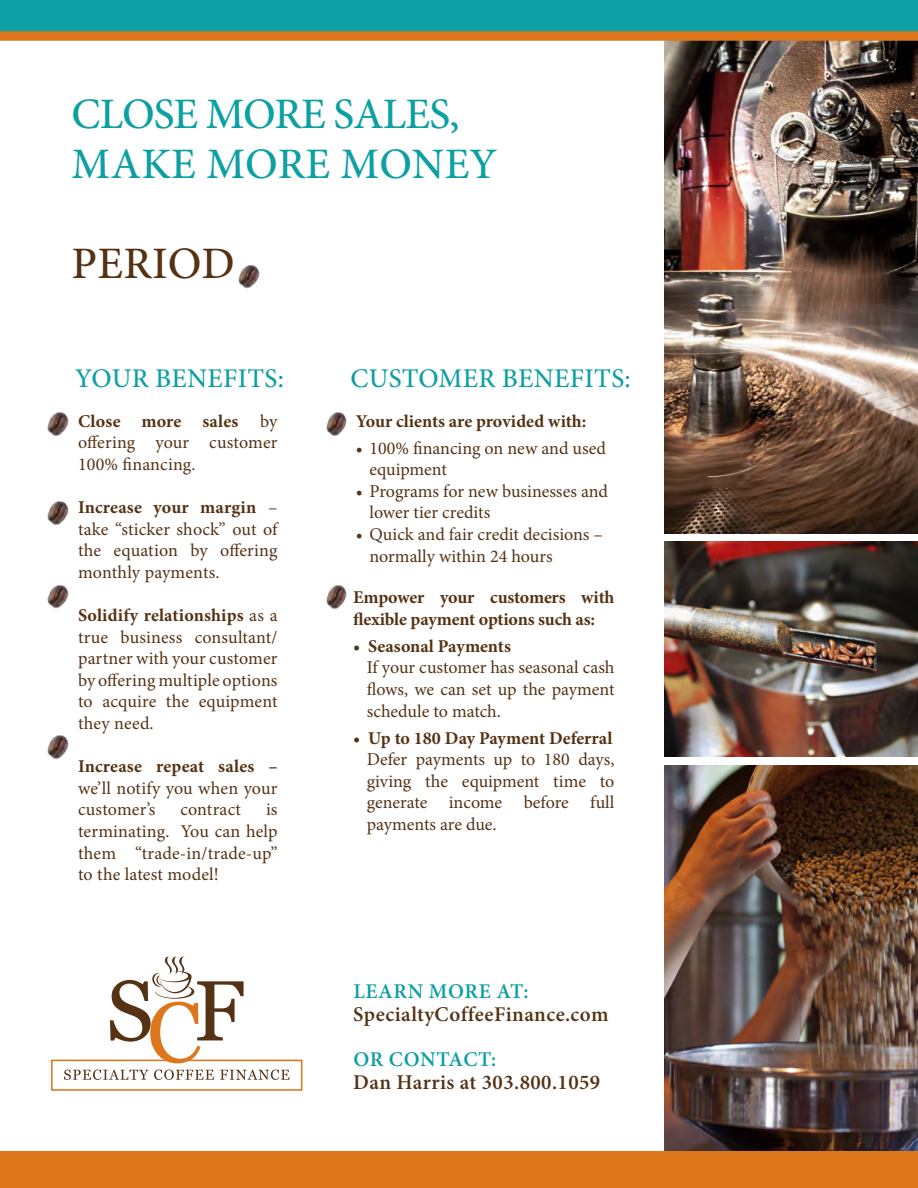
<style>
.page{position:relative;width:918px;height:1188px;background:#fff}
.page>*{position:absolute;margin:0;border:0;box-sizing:border-box;transform-origin:0 0}
.t1{font:500 45px "Minion Pro";letter-spacing:.005em;color:#553213}
.t2{font:500 43.5px/49.5px "Minion Pro";letter-spacing:-.02em;color:#0c9fa3}
.t3{font:500 27px "Minion Pro";letter-spacing:.01em;color:#0c9fa3}
.t4{font:600 21px "Minion Pro";letter-spacing:.02em;color:#553213}
.t5{font:600 21px "Minion Pro";letter-spacing:.03em;color:#0c9fa3}
.t6{font:18px/21.6px "Minion Pro";color:#553213;text-align:justify}
.t7{font:700 18px/21.6px "Minion Pro";letter-spacing:-.005em;color:#553213}
.s1{font-weight:700}
</style>
<div class="page">
<img style="left:665px;top:40px;width:253px;height:494px">
<img style="left:665px;top:766px;width:253px;height:385px">
<img style="left:665px;top:541px;width:253px;height:215px">
<svg style="left:110px;top:956px;width:134px;height:104px"></svg>
<svg style="left:64px;top:1070px;width:84px;height:10px"></svg>
<svg style="left:154px;top:1070px;width:60px;height:10px"></svg>
<svg style="left:220px;top:1070px;width:69px;height:10px"></svg>
<div style="left:51px;top:1060px;width:251px;height:31px;border:2px solid #de761c"></div>
<div style="left:0;top:0;width:918px;height:32px;background:#0c9fa3"></div>
<div style="left:0;top:1151px;width:918px;height:37px;background:#de761c"></div>
<div style="left:0;top:32px;width:918px;height:8px;background:#de761c"></div>
<img style="left:238px;top:265px;width:22px;height:24px">
<img style="left:47px;top:412px;width:22px;height:25px">
<img style="left:326px;top:412px;width:21px;height:25px">
<img style="left:47px;top:501px;width:22px;height:25px">
<img style="left:47px;top:585px;width:22px;height:24px">
<img style="left:47px;top:735px;width:22px;height:25px">
<img style="left:326px;top:585px;width:21px;height:25px">
<h2 class="t2" style="left:72px;top:90px;width:427px">CLOSE MORE SALES,<br>MAKE MORE MONEY</h2>
<h1 class="t1" style="left:72px;top:233px;width:165px">PERIOD</h1>
<h3 class="t3" style="left:75px;top:360px;width:211px">YOUR BENEFITS:</h3>
<h3 class="t3" style="left:350px;top:360px;width:282px">CUSTOMER BENEFITS:</h3>
<p class="t6" style="left:78px;top:410px;width:201px"><span class="s1">Close more sales</span> by offering your customer 100% financing.</p>
<p class="t6" style="left:78px;top:496px;width:201px"><span class="s1">Increase your margin</span> – take “sticker shock” out of the equation by offering monthly payments.</p>
<p class="t6" style="left:78px;top:604px;width:201px"><span class="s1">Solidify relationships</span> as a true business consultant/ partner with your customer by offering multiple options to acquire the equipment they need.</p>
<p class="t7" style="left:78px;top:755px;width:201px">Increase repeat sales –</p>
<p class="t6" style="left:78px;top:777px;width:201px">we’ll notify you when your customer’s</p>
<p class="t6" style="left:78px;top:799px;width:201px;text-indent:188px">is terminating. You can help them “trade-in/trade-up” to the latest model!</p>
<p class="t6" style="left:180px;top:799px;width:62px">contract</p>
<p class="t7" style="left:356px;top:410px;width:232px">Your clients are provided with:</p>
<p class="t6" style="left:369px;top:437px;width:238px;text-indent:-14px">• 100% financing on new and used equipment</p>
<p class="t6" style="left:369px;top:480px;width:240px;text-indent:-14px">• Programs for new businesses and lower tier credits</p>
<p class="t6" style="left:369px;top:523px;width:235px;text-indent:-14px">• Quick and fair credit decisions – normally within 24 hours</p>
<p class="t7" style="left:353px;top:586px;width:263px">Empower your customers with flexible payment options such as:</p>
<p class="t7" style="left:353px;top:635px;width:159px">• Seasonal Payments</p>
<p class="t6" style="left:367px;top:657px;width:249px">If your customer has seasonal cash flows, we can set up the payment schedule to match.</p>
<p class="t7" style="left:353px;top:727px;width:261px">• Up to 180 Day Payment Deferral</p>
<p class="t6" style="left:367px;top:749px;width:249px">Defer payments up to 180 days, giving the equipment time to generate income before full payments are due.</p>
<p class="t5" style="left:353px;top:977px;width:177px">LEARN MORE AT:</p>
<p class="t4" style="left:353px;top:1000px;width:257px">SpecialtyCoffeeFinance.com</p>
<p class="t5" style="left:353px;top:1045px;width:145px">OR CONTACT:</p>
<p class="t4" style="left:353px;top:1068px;width:249px">Dan Harris at 303.800.1059</p>
</div>
